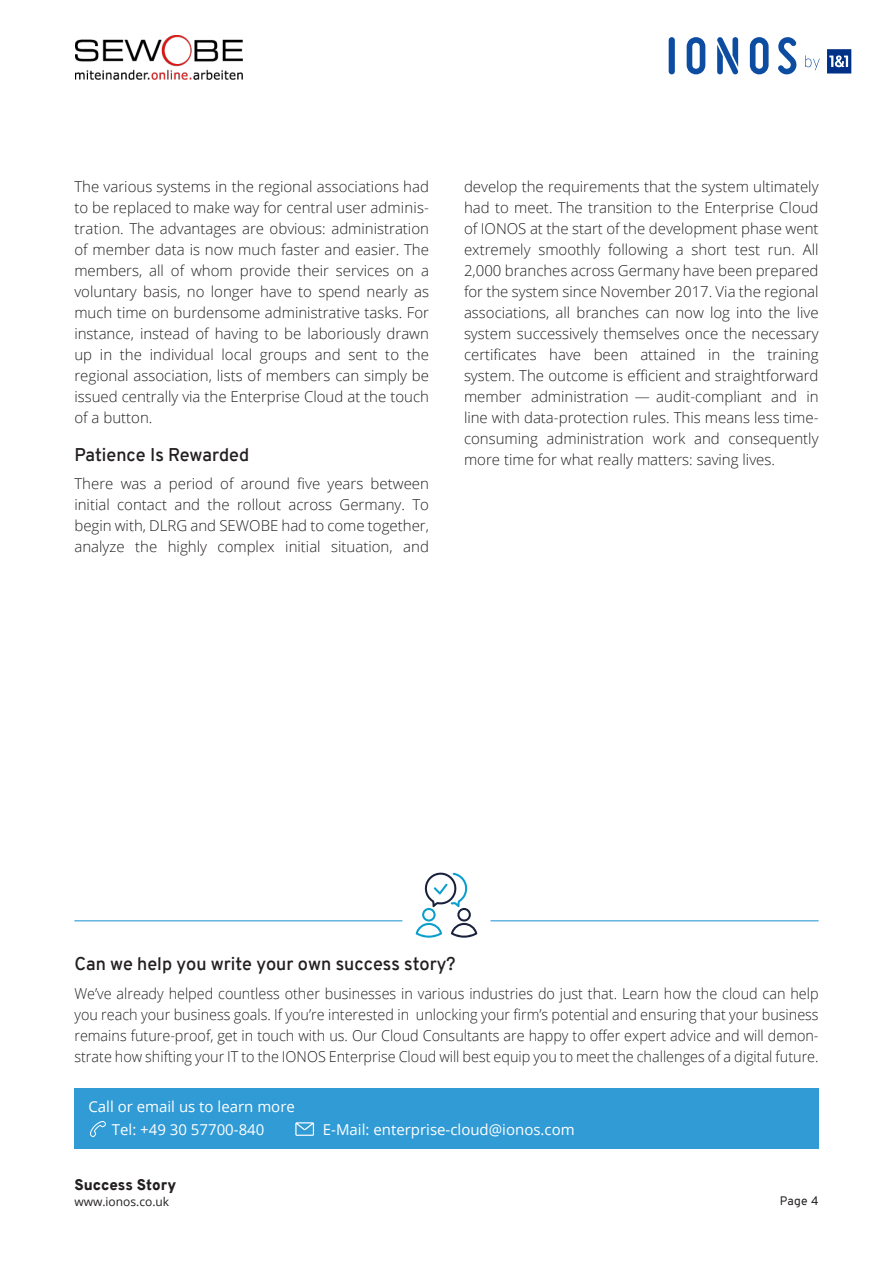
<style>
.page{position:relative;width:893px;height:1263px;background:#fff}
.page>*{position:absolute;margin:0;border:0;box-sizing:border-box;transform-origin:0 0}
.paragraph_headline{font:600 18px "Overpass";color:#231f20}
.standard_text_cont{font:300 15px/21px "Open Sans";color:#231f20;text-align:justify}
.standard_text_cont-2{font:300 15px/21px "Open Sans";color:#231f20;text-align:justify;scale:.96 1}
.t1{font:15px/22.5px "Open Sans";color:#fff;text-align:center}
.t2{font:900 15px "Overpass";color:#231f20}
.t3{font:12px "Open Sans";color:#231f20}
.t4{font:12px "Overpass";color:#231f20}
</style>
<div class="page">
<img style="left:76px;top:36px;width:166px;height:44px">
<svg style="left:778px;top:37px;width:19px;height:37px"></svg>
<svg style="left:750px;top:37px;width:19px;height:37px"></svg>
<svg style="left:717px;top:37px;width:21px;height:37px"></svg>
<svg style="left:687px;top:37px;width:18px;height:37px"></svg>
<svg style="left:669px;top:37px;width:6px;height:37px"></svg>
<svg style="left:805px;top:55px;width:15px;height:15px"></svg>
<svg style="left:827px;top:49px;width:25px;height:25px"></svg>
<svg style="left:827px;top:49px;width:24px;height:24px"></svg>
<hr style="left:74px;top:920px;width:328px;height:1px;background:#319bd6">
<hr style="left:491px;top:920px;width:328px;height:1px;background:#319bd6">
<svg style="left:416px;top:872px;width:61px;height:66px"></svg>
<div style="left:74px;top:1088px;width:745px;height:60px;background:#319bd6"></div>
<p class="standard_text_cont" style="left:74px;top:176px;width:356px">The various systems in the regional associations had to be replaced to make way for central user adminis&shy;tration. The advantages are obvious: administration of member data is now much faster and easier. The members, all of whom provide their services on a voluntary basis, no longer have to spend nearly as much time on burdensome administrative tasks. For instance, instead of having to be laboriously drawn up in the individual local groups and sent to the regional association, lists of members can simply be issued centrally via the Enterprise Cloud at the touch of a button.</p>
<p class="paragraph_headline" style="left:74px;top:442px;width:176px">Patience Is Rewarded</p>
<p class="standard_text_cont" style="left:74px;top:473px;width:356px">There was a period of around five years between initial contact and the rollout across Germany. To begin with, DLRG and SEWOBE had to come together, analyze the highly complex initial situation, and</p>
<p class="standard_text_cont" style="left:464px;top:176px;width:356px">develop the requirements that the system ultimately had to meet. The transition to the Enterprise Cloud of IONOS at the start of the development phase went extremely smoothly following a short test run. All 2,000 branches across Germany have been prepared for the system since November 2017. Via the regional associations, all branches can now log into the live system successively themselves once the necessary certificates have been attained in the training system. The outcome is efficient and straightforward member administration — audit-compliant and in line with data-protection rules. This means less time&shy;consuming administration work and consequently more time for what really matters: saving lives.</p>
<p class="paragraph_headline" style="left:74px;top:951px;width:383px">Can we help you write your own success story?</p>
<p class="standard_text_cont-2" style="left:74px;top:982px;width:777px">We’ve already helped countless other businesses in various industries do just that. Learn how the cloud can help you reach your business goals. If you’re interested in unlocking your firm’s potential and ensuring that your business remains future-proof, get in touch with us. Our Cloud Consultants are happy to offer expert advice and will demon&shy;strate how shifting your IT to the IONOS Enterprise Cloud will best equip you to meet the challenges of a digital future.</p>
<p class="t1" style="left:88px;top:1095px;width:208px">Call or email us to learn more<br>Tel: +49 30 57700-840</p>
<p class="t1" style="left:323px;top:1117px;width:253px">E-Mail: enterprise-cloud@ionos.com</p>
<p class="t2" style="left:74px;top:1174px;width:103px">Success Story</p>
<p class="t3" style="left:74px;top:1193px;width:96px">www.ionos.co.uk</p>
<p class="t4" style="left:780px;top:1193px;width:40px">Page 4</p>
</div>
